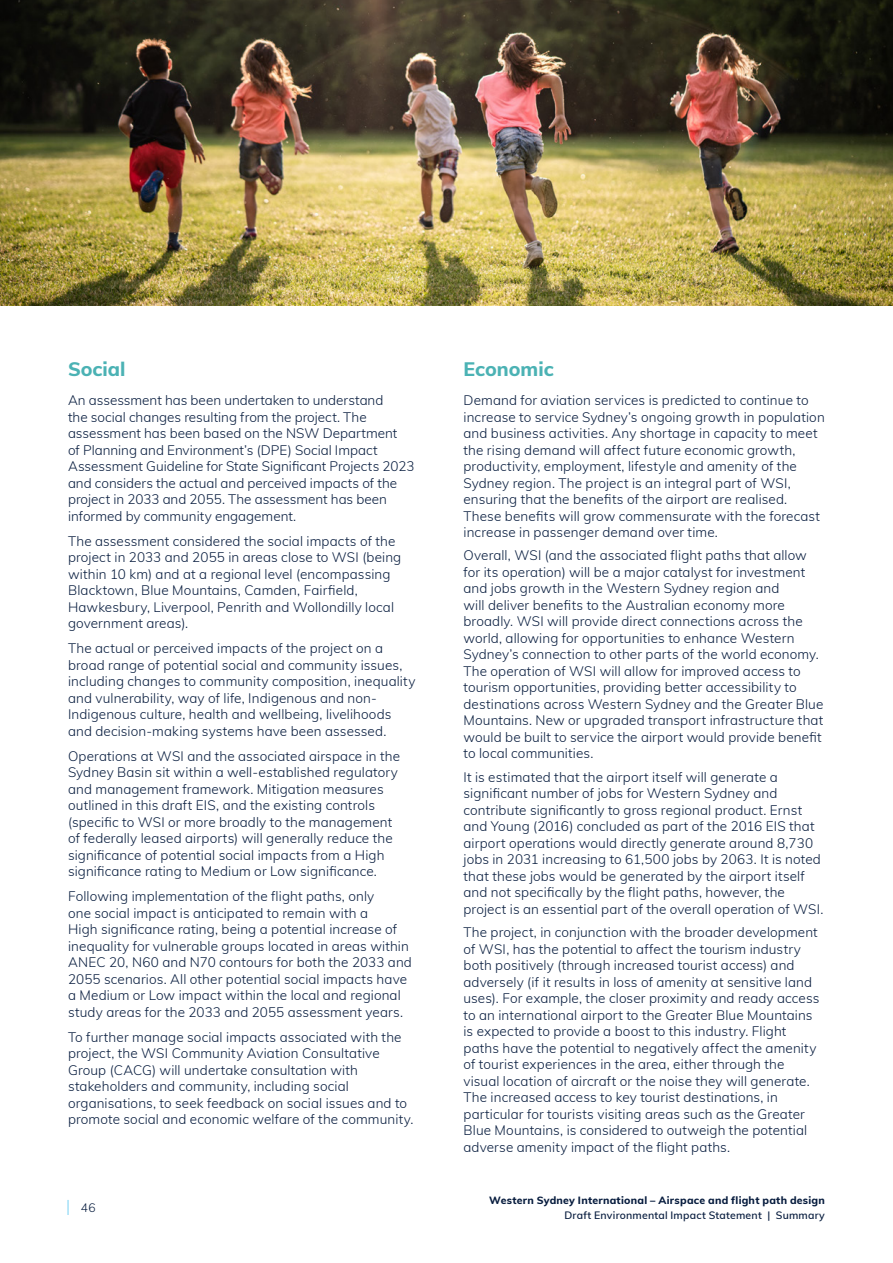
<style>
.page{position:relative;width:893px;height:1263px;background:#fff}
.page>*{position:absolute;margin:0;border:0;box-sizing:border-box;transform-origin:0 0}
.t1{font:800 19.5px "Muli";color:#4bb2b4}
.ToC-H2{font:300 13.5px/16.5px "Muli";letter-spacing:.01em;color:#071c3e}
.Body_Text{font:300 13.5px/16.5px "Muli";letter-spacing:.005em;color:#071c3e}
.t2{font:300 12px "Muli";color:#071c3e}
.t3{font:800 10.5px "Muli";letter-spacing:.025em;color:#071c3e}
.t4{font:600 10.5px "Muli";letter-spacing:.02em;color:#071c3e}
</style>
<div class="page">
<svg style="left:68px;top:1200px;width:1px;height:15px"></svg>
<img style="left:0;top:0;width:893px;height:305px">
<h3 class="t1" style="left:68px;top:355px;width:59px">Social</h3>
<p class="Body_Text" style="left:68px;top:391px;width:348px">An assessment has been undertaken to understand<br>the social changes resulting from the project. The assessment has been based on the NSW Department<br>of Planning and Environment’s (DPE) Social Impact Assessment Guideline for State Significant Projects 2023 and considers the actual and perceived impacts of the project in 2033 and 2055. The assessment has been informed by community engagement.</p>
<p class="Body_Text" style="left:68px;top:532px;width:335px">The assessment considered the social impacts of the project in 2033 and 2055 in areas close to WSI (being within 10 km) and at a regional level (encompassing Blacktown, Blue Mountains, Camden, Fairfield, Hawkesbury, Liverpool, Penrith and Wollondilly local government areas).</p>
<p class="Body_Text" style="left:68px;top:639px;width:349px">The actual or perceived impacts of the project on a broad range of potential social and community issues, including changes to community composition, inequality and vulnerability, way of life, Indigenous and non-Indigenous culture, health and wellbeing, livelihoods and decision-making systems have been assessed.</p>
<p class="Body_Text" style="left:68px;top:747px;width:334px">Operations at WSI and the associated airspace in the Sydney Basin sit within a well-established regulatory and management framework. Mitigation measures outlined in this draft EIS, and the existing controls (specific to WSI or more broadly to the management of federally leased airports) will generally reduce the significance of potential social impacts from a High significance rating to Medium or Low significance.</p>
<p class="Body_Text" style="left:68px;top:887px;width:345px">Following implementation of the flight paths, only<br>one social impact is anticipated to remain with a<br>High significance rating, being a potential increase of inequality for vulnerable groups located in areas within ANEC 20, N60 and N70 contours for both the 2033 and 2055 scenarios. All other potential social impacts have a Medium or Low impact within the local and regional study areas for the 2033 and 2055 assessment years.</p>
<p class="Body_Text" style="left:68px;top:1028px;width:347px">To further manage social impacts associated with the project, the WSI Community Aviation Consultative Group (CACG) will undertake consultation with stakeholders and community, including social organisations, to seek feedback on social issues and to promote social and economic welfare of the community.</p>
<p class="t2" style="left:81px;top:1199px;width:16px">46</p>
<h3 class="t1" style="left:463px;top:355px;width:92px">Economic</h3>
<p class="ToC-H2" style="left:463px;top:391px;width:363px">Demand for aviation services is predicted to continue to increase to service Sydney’s ongoing growth in population and business activities. Any shortage in capacity to meet the rising demand will affect future economic growth, productivity, employment, lifestyle and amenity of the Sydney region. The project is an integral part of WSI, ensuring that the benefits of the airport are realised.<br>These benefits will grow commensurate with the forecast increase in passenger demand over time.</p>
<p class="ToC-H2" style="left:463px;top:547px;width:361px">Overall, WSI (and the associated flight paths that allow for its operation) will be a major catalyst for investment and jobs growth in the Western Sydney region and<br>will deliver benefits to the Australian economy more broadly. WSI will provide direct connections across the world, allowing for opportunities to enhance Western Sydney’s connection to other parts of the world economy.<br>The operation of WSI will allow for improved access to tourism opportunities, providing better accessibility to destinations across Western Sydney and the Greater Blue Mountains. New or upgraded transport infrastructure that would be built to service the airport would provide benefit to local communities.</p>
<p class="ToC-H2" style="left:463px;top:768px;width:362px">It is estimated that the airport itself will generate a significant number of jobs for Western Sydney and contribute significantly to gross regional product. Ernst and Young (2016) concluded as part of the 2016 EIS that airport operations would directly generate around 8,730 jobs in 2031 increasing to 61,500 jobs by 2063. It is noted that these jobs would be generated by the airport itself and not specifically by the flight paths, however, the project is an essential part of the overall operation of WSI.</p>
<p class="ToC-H2" style="left:463px;top:923px;width:357px">The project, in conjunction with the broader development of WSI, has the potential to affect the tourism industry both positively (through increased tourist access) and adversely (if it results in loss of amenity at sensitive land uses). For example, the closer proximity and ready access to an international airport to the Greater Blue Mountains is expected to provide a boost to this industry. Flight paths have the potential to negatively affect the amenity of tourist experiences in the area, either through the visual location of aircraft or the noise they will generate.<br>The increased access to key tourist destinations, in particular for tourists visiting areas such as the Greater Blue Mountains, is considered to outweigh the potential adverse amenity impact of the flight paths.</p>
<p class="t3" style="left:489px;top:1192px;width:337px">Western Sydney International – Airspace and flight path design</p>
<p class="t4" style="left:564px;top:1207px;width:262px">Draft Environmental Impact Statement | Summary</p>
</div>
